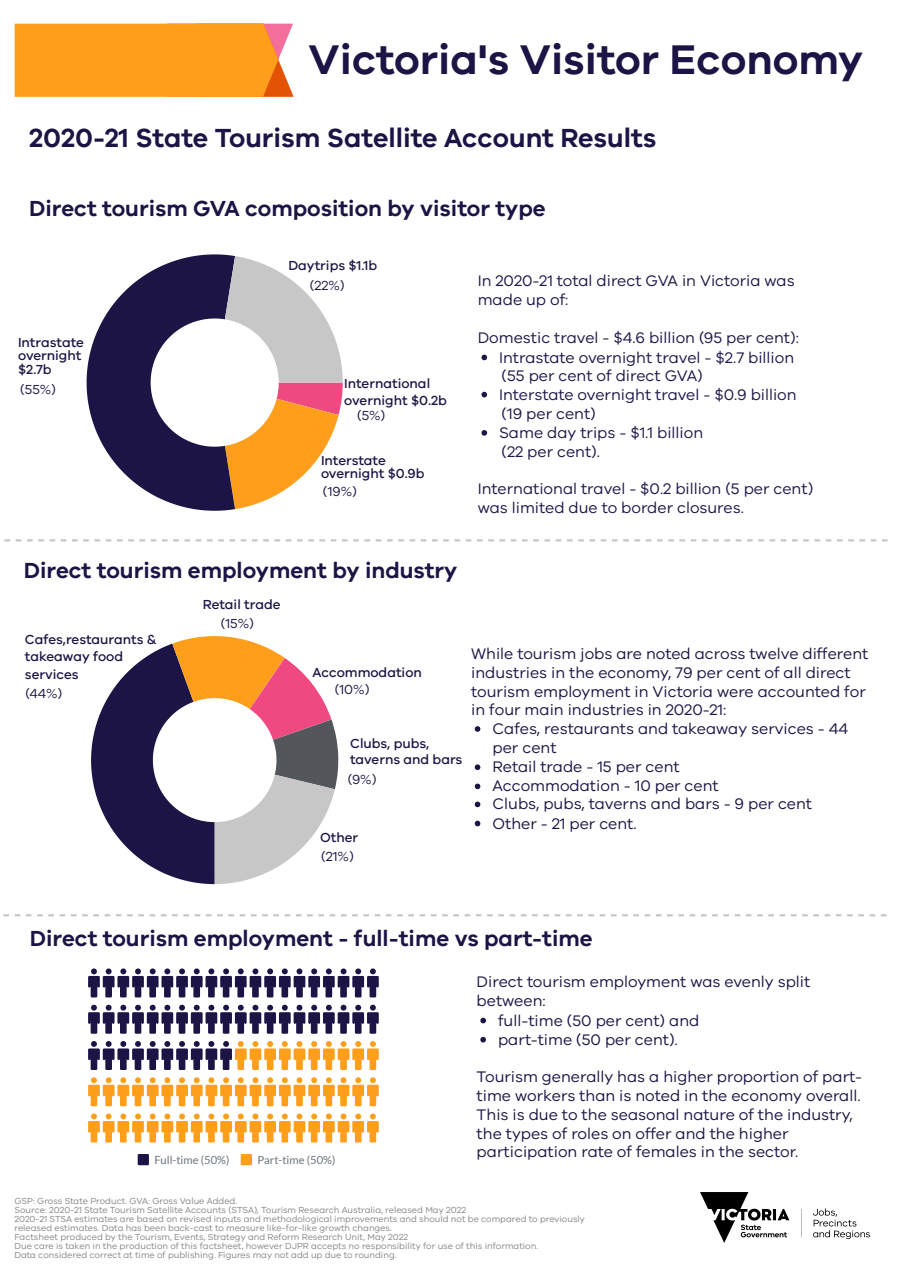
<style>
.page{position:relative;width:900px;height:1273px;background:#fff}
.page>*{position:absolute;margin:0;border:0;box-sizing:border-box;transform-origin:0 0}
.t1{font:600 42.75px "VIC";color:#1c1444}
.t2{font:600 27px "VIC";color:#1c1444}
.t3{font:600 22.5px "VIC";color:#1c1444}
.t4{font:15.75px/18.8px "VIC";color:#1c1444}
.t5{font:15.75px/19.1px "VIC";color:#201547}
.t6{font:500 13.5px/16.9px "VIC";color:#1c1444}
.t7{font:13.5px "VIC";color:#1c1444}
.t8{font:11.18px "Lato";color:#6c757d}
.t9{font:9px/9px "VIC";color:#868686}
</style>
<div class="page">
<svg style="left:4px;top:539px;width:884px;height:2px"></svg>
<svg style="left:3px;top:914px;width:883px;height:2px"></svg>
<img style="left:701px;top:1192px;width:169px;height:50px">
<svg style="left:88px;top:968px;width:291px;height:29px"></svg>
<svg style="left:88px;top:1004px;width:291px;height:29px"></svg>
<svg style="left:88px;top:1041px;width:291px;height:28px"></svg>
<svg style="left:88px;top:1077px;width:291px;height:28px"></svg>
<svg style="left:88px;top:1113px;width:291px;height:29px"></svg>
<svg style="left:138px;top:1154px;width:11px;height:10px"></svg>
<svg style="left:241px;top:1154px;width:11px;height:10px"></svg>
<svg style="left:480px;top:1017px;width:6px;height:6px"></svg>
<svg style="left:480px;top:1036px;width:6px;height:6px"></svg>
<svg style="left:475px;top:726px;width:5px;height:5px"></svg>
<svg style="left:475px;top:764px;width:5px;height:6px"></svg>
<svg style="left:475px;top:783px;width:5px;height:6px"></svg>
<svg style="left:475px;top:801px;width:5px;height:6px"></svg>
<svg style="left:475px;top:820px;width:5px;height:6px"></svg>
<svg style="left:87px;top:254px;width:256px;height:256px"></svg>
<svg style="left:482px;top:354px;width:5px;height:6px"></svg>
<svg style="left:482px;top:392px;width:5px;height:5px"></svg>
<svg style="left:482px;top:430px;width:5px;height:5px"></svg>
<svg style="left:91px;top:636px;width:247px;height:247px"></svg>
<div style="left:15px;top:24px;width:247px;height:73px;background:#ff9e1b"></div>
<svg style="left:167px;top:24px;width:127px;height:73px"></svg>
<p class="t1" style="left:309px;top:32px;width:556px">Victoria's Visitor Economy</p>
<p class="t2" style="left:29px;top:120px;width:629px">2020-21 State Tourism Satellite Account Results</p>
<p class="t3" style="left:29px;top:194px;width:518px">Direct tourism GVA composition by visitor type</p>
<p class="t6" style="left:18px;top:335px;width:67px;line-height:13.5px">Intrastate overnight</p>
<p class="t6" style="left:18px;top:361px;width:35px">$2.7b</p>
<p class="t7" style="left:20px;top:380px;width:37px">(55%)</p>
<p class="t6" style="left:288px;top:257px;width:90px">Daytrips $1.1b</p>
<p class="t7" style="left:310px;top:277px;width:36px">(22%)</p>
<p class="t6" style="left:344px;top:375px;width:104px">International overnight $0.2b</p>
<p class="t7" style="left:357px;top:406px;width:30px">(5%)</p>
<p class="t6" style="left:321px;top:453px;width:105px;line-height:13.5px">Interstate overnight $0.9b</p>
<p class="t7" style="left:323px;top:483px;width:35px">(19%)</p>
<p class="t5" style="left:478px;top:271px;width:318px">In 2020-21 total direct GVA in Victoria was made up of:</p>
<p class="t5" style="left:478px;top:328px;width:323px">Domestic travel - $4.6 billion (95 per cent):</p>
<p class="t5" style="left:499px;top:348px;width:297px">Intrastate overnight travel - $2.7 billion</p>
<p class="t5" style="left:502px;top:366px;width:203px">(55 per cent of direct GVA)</p>
<p class="t5" style="left:499px;top:385px;width:299px">Interstate overnight travel - $0.9 billion</p>
<p class="t5" style="left:502px;top:404px;width:96px">(19 per cent)</p>
<p class="t5" style="left:499px;top:423px;width:206px">Same day trips - $1.1 billion</p>
<p class="t5" style="left:502px;top:442px;width:100px">(22 per cent).</p>
<p class="t5" style="left:478px;top:479px;width:337px">International travel - $0.2 billion (5 per cent) was limited due to border closures.</p>
<p class="t3" style="left:24px;top:555px;width:435px">Direct tourism employment by industry</p>
<p class="t6" style="left:203px;top:596px;width:79px">Retail trade</p>
<p class="t6" style="left:25px;top:630px;width:133px;line-height:17.4px">Cafes,restaurants &amp; takeaway food services</p>
<p class="t7" style="left:25px;top:684px;width:38px">(44%)</p>
<p class="t7" style="left:221px;top:614px;width:35px">(15%)</p>
<p class="t6" style="left:313px;top:663px;width:111px">Accommodation</p>
<p class="t7" style="left:335px;top:680px;width:36px">(10%)</p>
<p class="t6" style="left:350px;top:734px;width:114px">Clubs, pubs, taverns and bars</p>
<p class="t7" style="left:348px;top:770px;width:30px">(9%)</p>
<p class="t6" style="left:320px;top:829px;width:40px">Other</p>
<p class="t7" style="left:321px;top:847px;width:34px">(21%)</p>
<p class="t4" style="left:471px;top:644px;width:399px">While tourism jobs are noted across twelve different industries in the economy, 79 per cent of all direct tourism employment in Victoria were accounted for in four main industries in 2020-21:</p>
<p class="t4" style="left:493px;top:719px;width:357px;line-height:19.1px">Cafes, restaurants and takeaway services - 44 per cent</p>
<p class="t4" style="left:493px;top:757px;width:189px">Retail trade - 15 per cent</p>
<p class="t4" style="left:493px;top:776px;width:228px">Accommodation - 10 per cent</p>
<p class="t4" style="left:493px;top:794px;width:321px">Clubs, pubs, taverns and bars - 9 per cent</p>
<p class="t4" style="left:493px;top:813px;width:146px">Other - 21 per cent.</p>
<p class="t3" style="left:30px;top:922px;width:564px">Direct tourism employment - full-time vs part-time</p>
<p class="t8" style="left:155px;top:1152px;width:76px">Full-time (50%)</p>
<p class="t8" style="left:258px;top:1152px;width:79px">Part-time (50%)</p>
<p class="t4" style="left:477px;top:972px;width:335px;line-height:19.1px">Direct tourism employment was evenly split between:</p>
<p class="t4" style="left:498px;top:1010px;width:203px">full-time (50 per cent) and</p>
<p class="t4" style="left:498px;top:1029px;width:181px">part-time (50 per cent).</p>
<p class="t4" style="left:477px;top:1067px;width:387px">Tourism generally has a higher proportion of part&shy;time workers than is noted in the economy overall.<br>This is due to the seasonal nature of the industry, the types of roles on offer and the higher participation rate of females in the sector.</p>
<p class="t9" style="left:14px;top:1195px;width:572px">GSP: Gross State Product. GVA: Gross Value Added.<br>Source: 2020-21 State Tourism Satellite Accounts (STSA), Tourism Research Australia, released May 2022<br>2020-21 STSA estimates are based on revised inputs and methodological improvements and should not be compared to previously released estimates. Data has been back-cast to measure like-for-like growth changes.<br>Factsheet produced by the Tourism, Events, Strategy and Reform Research Unit, May 2022<br>Due care is taken in the production of this factsheet, however DJPR accepts no responsibility for use of this information.<br>Data considered correct at time of publishing. Figures may not add up due to rounding.</p>
</div>
